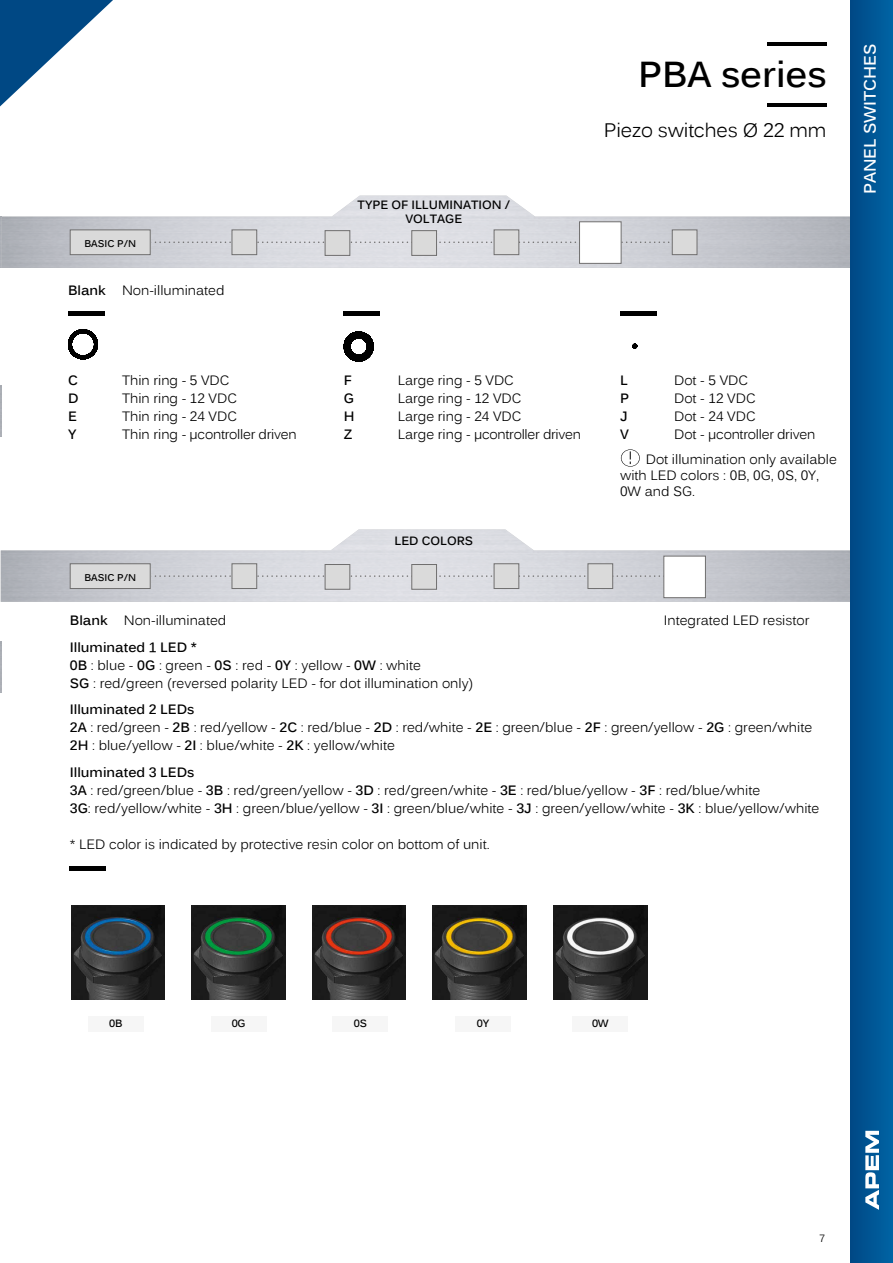
<style>
.page{position:relative;width:893px;height:1263px;background:#fff}
.page>*{position:absolute;margin:0;border:0;box-sizing:border-box;transform-origin:0 0}
.t1{font:700 36px "Kalinga";color:#000}
.t2{font:19.5px "Kalinga";letter-spacing:-.01em;color:#000}
.t3{font:700 16.5px "Kalinga";color:#fff}
.t4{font:13.5px/18px "Kalinga";color:#000}
.t5{font:13.5px "Kalinga";letter-spacing:-.02em;color:#000}
.t6{font:700 13.5px "Kalinga";color:#000}
.t7{font:12.45px "Helvetica";color:#000}
.t8{font:700 12px/14.4px "Kalinga";color:#000;text-align:center}
.t9{font:700 10.5px "Kalinga";letter-spacing:-.03em;color:#000}
.t10{font:10.5px "Kalinga";color:#000}
.t11{font:700 9.75px "Kalinga";color:#000}
.s1{font-weight:700}
</style>
<div class="page">
<hr style="left:767px;top:103px;width:60px;height:3px;background:#000">
<hr style="left:767px;top:43px;width:60px;height:3px;background:#000">
<img style="left:2px;top:196px;width:848px;height:72px">
<svg style="left:151px;top:241px;width:521px;height:2px"></svg>
<div style="left:70px;top:230px;width:80px;height:25px;background:#dadada"></div>
<div style="left:70px;top:229px;width:81px;height:26px;border:1px solid #706f6f"></div>
<div style="left:232px;top:229px;width:25px;height:26px;background:#dadada;border:1px solid #706f6f"></div>
<div style="left:325px;top:230px;width:25px;height:26px;background:#dadada;border:1px solid #706f6f"></div>
<div style="left:494px;top:229px;width:25px;height:26px;background:#dadada;border:1px solid #706f6f"></div>
<div style="left:672px;top:229px;width:25px;height:26px;background:#dadada;border:1px solid #706f6f"></div>
<div style="left:579px;top:221px;width:43px;height:43px;background:#fff;border:1px solid #706f6f"></div>
<div style="left:411px;top:230px;width:26px;height:26px;background:#dadada;border:1px solid #706f6f"></div>
<img style="left:1px;top:529px;width:849px;height:73px">
<svg style="left:151px;top:575px;width:512px;height:2px"></svg>
<div style="left:70px;top:564px;width:80px;height:24px;background:#dadada"></div>
<div style="left:70px;top:563px;width:81px;height:26px;border:1px solid #706f6f"></div>
<div style="left:232px;top:563px;width:25px;height:26px;background:#dadada;border:1px solid #706f6f"></div>
<div style="left:325px;top:564px;width:25px;height:26px;background:#dadada;border:1px solid #706f6f"></div>
<div style="left:494px;top:563px;width:25px;height:26px;background:#dadada;border:1px solid #706f6f"></div>
<div style="left:588px;top:563px;width:25px;height:26px;background:#dadada;border:1px solid #706f6f"></div>
<div style="left:663px;top:556px;width:43px;height:42px;background:#fff;border:1px solid #706f6f"></div>
<div style="left:411px;top:564px;width:26px;height:26px;background:#dadada;border:1px solid #706f6f"></div>
<hr style="left:70px;top:867px;width:36px;height:4px;background:#000">
<img style="left:553px;top:905px;width:94px;height:94px">
<img style="left:433px;top:905px;width:94px;height:94px">
<img style="left:312px;top:905px;width:94px;height:94px">
<img style="left:192px;top:905px;width:93px;height:94px">
<img style="left:71px;top:905px;width:94px;height:94px">
<div style="left:88px;top:1016px;width:56px;height:16px;background:#f6f6f6"></div>
<div style="left:211px;top:1016px;width:55px;height:16px;background:#f6f6f6"></div>
<div style="left:333px;top:1016px;width:55px;height:16px;background:#f6f6f6"></div>
<div style="left:455px;top:1016px;width:56px;height:16px;background:#f6f6f6"></div>
<div style="left:573px;top:1016px;width:55px;height:16px;background:#f6f6f6"></div>
<hr style="left:68px;top:311px;width:36px;height:4px;background:#000">
<hr style="left:344px;top:311px;width:36px;height:4px;background:#000">
<hr style="left:620px;top:311px;width:36px;height:4px;background:#000">
<svg style="left:68px;top:329px;width:30px;height:31px"></svg>
<svg style="left:344px;top:331px;width:30px;height:31px"></svg>
<svg style="left:632px;top:343px;width:6px;height:6px"></svg>
<svg style="left:621px;top:449px;width:19px;height:18px"></svg>
<div style="left:850px;top:0;width:43px;height:1263px;background:linear-gradient(to right,#004885,#0064a4)"></div>
<svg style="left:0;top:0;width:113px;height:106px"></svg>
<svg style="left:865px;top:1131px;width:14px;height:79px"></svg>
<p class="t11" style="left:84px;top:237px;width:53px">BASIC P/N</p>
<p class="t4" style="left:68px;top:283px;width:158px"><span class="s1">Blank</span> Non-illuminated</p>
<p class="t8" style="left:358px;top:198px;width:154px">TYPE OF ILLUMINATION /<br>VOLTAGE</p>
<h1 class="t1" style="left:638px;top:51px;width:190px">PBA series</h1>
<h2 class="t2" style="left:604px;top:118px;width:224px">Piezo switches Ø 22 mm</h2>
<p class="t3" style="left:859px;top:194px;width:152px;rotate:-90deg">PANEL SWITCHES</p>
<p class="t6" style="left:68px;top:371px;width:11px">C</p>
<p class="t4" style="left:122px;top:372px;width:109px">Thin ring - 5 VDC</p>
<p class="t6" style="left:68px;top:389px;width:12px">D</p>
<p class="t4" style="left:122px;top:390px;width:117px">Thin ring - 12 VDC</p>
<p class="t6" style="left:68px;top:407px;width:10px">E</p>
<p class="t4" style="left:122px;top:408px;width:117px">Thin ring - 24 VDC</p>
<p class="t6" style="left:68px;top:425px;width:10px">Y</p>
<p class="t5" style="left:122px;top:425px;width:176px">Thin ring - µcontroller driven</p>
<p class="t11" style="left:84px;top:571px;width:53px">BASIC P/N</p>
<p class="t6" style="left:344px;top:371px;width:10px">F</p>
<p class="t4" style="left:398px;top:372px;width:118px">Large ring - 5 VDC</p>
<p class="t6" style="left:344px;top:389px;width:12px">G</p>
<p class="t4" style="left:398px;top:390px;width:125px">Large ring - 12 VDC</p>
<p class="t6" style="left:344px;top:407px;width:12px">H</p>
<p class="t4" style="left:398px;top:408px;width:125px">Large ring - 24 VDC</p>
<p class="t6" style="left:344px;top:425px;width:10px">Z</p>
<p class="t5" style="left:398px;top:425px;width:185px">Large ring - µcontroller driven</p>
<p class="t8" style="left:394px;top:534px;width:80px">LED COLORS</p>
<p class="t6" style="left:620px;top:371px;width:9px">L</p>
<p class="t4" style="left:674px;top:372px;width:76px">Dot - 5 VDC</p>
<p class="t6" style="left:620px;top:389px;width:11px">P</p>
<p class="t4" style="left:674px;top:390px;width:83px">Dot - 12 VDC</p>
<p class="t6" style="left:620px;top:407px;width:9px">J</p>
<p class="t4" style="left:674px;top:408px;width:83px">Dot - 24 VDC</p>
<p class="t6" style="left:620px;top:425px;width:10px">V</p>
<p class="t4" style="left:646px;top:423px;width:193px;line-height:24.8px;text-align:center">Dot - µcontroller driven<br>Dot illumination only available</p>
<p class="t4" style="left:620px;top:468px;width:201px;line-height:16.2px">with LED colors : 0B, 0G, 0S, 0Y,<br>0W and SG.</p>
<p class="t4" style="left:70px;top:613px;width:158px"><span class="s1">Blank</span> Non-illuminated</p>
<p class="t4" style="left:664px;top:613px;width:147px">Integrated LED resistor</p>
<p class="t4" style="left:70px;top:639px;width:405px"><span class="s1">Illuminated 1 LED *<br>0B</span> : blue - <span class="s1">0G</span> : green - <span class="s1">0S</span> : red - <span class="s1">0Y</span> : yellow - <span class="s1">0W</span> : white<br><span class="s1">SG</span> : red/green (reversed polarity LED - for dot illumination only)</p>
<p class="t4" style="left:70px;top:702px;width:744px"><span class="s1">Illuminated 2 LEDs<br>2A</span> : red/green - <span class="s1">2B</span> : red/yellow - <span class="s1">2C</span> : red/blue - <span class="s1">2D</span> : red/white - <span class="s1">2E</span> : green/blue - <span class="s1">2F</span> : green/yellow - <span class="s1">2G</span> : green/white<br><span class="s1">2H</span> : blue/yellow - <span class="s1">2I</span> : blue/white - <span class="s1">2K</span> : yellow/white</p>
<p class="t4" style="left:70px;top:764px;width:751px"><span class="s1">Illuminated 3 LEDs<br>3A</span> : red/green/blue - <span class="s1">3B</span> : red/green/yellow - <span class="s1">3D</span> : red/green/white - <span class="s1">3E</span> : red/blue/yellow - <span class="s1">3F</span> : red/blue/white<br><span class="s1">3G</span>: red/yellow/white - <span class="s1">3H</span> : green/blue/yellow - <span class="s1">3I</span> : green/blue/white - <span class="s1">3J</span> : green/yellow/white - <span class="s1">3K</span> : blue/yellow/white</p>
<p class="t4" style="left:70px;top:836px;width:421px">* LED color is indicated by protective resin color on bottom of unit.</p>
<p class="t7" style="left:797px;top:797px;width:46px">indice A</p>
<p class="t9" style="left:109px;top:1016px;width:15px">0B</p>
<p class="t9" style="left:232px;top:1016px;width:15px">0G</p>
<p class="t9" style="left:354px;top:1016px;width:15px">0S</p>
<p class="t9" style="left:477px;top:1016px;width:14px">0Y</p>
<p class="t9" style="left:592px;top:1016px;width:18px">0W</p>
<p class="t10" style="left:819px;top:1231px;width:7px">7</p>
</div>
